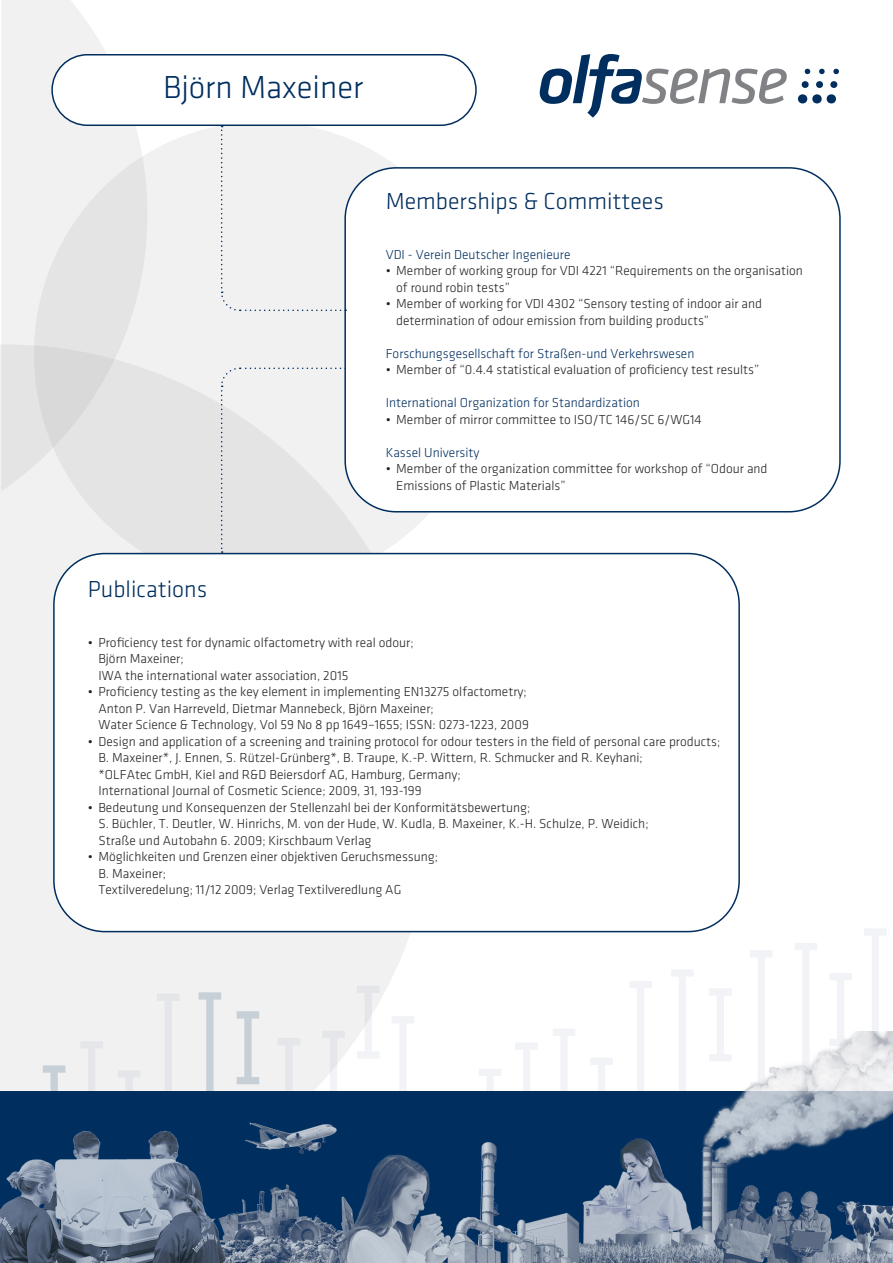
<style>
.page{position:relative;width:893px;height:1263px;background:#fff}
.page>*{position:absolute;margin:0;border:0;box-sizing:border-box;transform-origin:0 0}
.H0{font:300 33px "Klavika";color:#002e5e}
.t1{font:300 24px "Klavika";color:#002e5e}
.t2{font:300 13.5px/16.5px "Klavika";color:#231f20}
.t3{font:300 13.5px "Klavika";color:#002e5e}
</style>
<div class="page">
<svg style="left:709px;top:989px;width:22px;height:43px"></svg>
<svg style="left:830px;top:973px;width:22px;height:59px"></svg>
<svg style="left:750px;top:950px;width:22px;height:82px"></svg>
<svg style="left:553px;top:1029px;width:22px;height:3px"></svg>
<svg style="left:630px;top:981px;width:22px;height:51px"></svg>
<svg style="left:671px;top:970px;width:22px;height:62px"></svg>
<svg style="left:795px;top:943px;width:22px;height:89px"></svg>
<svg style="left:864px;top:929px;width:23px;height:103px"></svg>
<svg style="left:830px;top:81px;width:8px;height:7px"></svg>
<svg style="left:804px;top:68px;width:6px;height:6px"></svg>
<svg style="left:801px;top:81px;width:8px;height:7px"></svg>
<svg style="left:798px;top:94px;width:38px;height:10px"></svg>
<svg style="left:819px;top:68px;width:6px;height:6px"></svg>
<svg style="left:816px;top:81px;width:7px;height:7px"></svg>
<svg style="left:833px;top:68px;width:6px;height:6px"></svg>
<svg style="left:540px;top:54px;width:247px;height:64px"></svg>
<img style="left:0;top:1032px;width:893px;height:231px">
<svg style="left:1px;top:0;width:142px;height:344px;fill:#f1f1f1"></svg>
<svg style="left:34px;top:122px;width:457px;height:465px;fill:#f1f1f1"></svg>
<svg style="left:0;top:344px;width:436px;height:746px;fill:#f1f1f1"></svg>
<svg style="left:220px;top:367px;width:126px;height:186px"></svg>
<div style="left:52px;top:55px;width:424px;height:70px;background:#fff;border-radius:35px"></div>
<div style="left:51px;top:54px;width:426px;height:72px;border:2px solid #002e5e;border-radius:35px"></div>
<div style="left:345px;top:168px;width:495px;height:344px;background:#fff;border-radius:51px"></div>
<div style="left:344px;top:167px;width:497px;height:345px;border:2px solid #002e5e;border-radius:51px"></div>
<div style="left:54px;top:554px;width:685px;height:377px;background:#fff;border-radius:51px"></div>
<div style="left:53px;top:553px;width:687px;height:379px;border:2px solid #002e5e;border-radius:51px"></div>
<div style="left:220px;top:126px;width:126px;height:186px;background:#f1f1f1"></div>
<p class="H0" style="left:163px;top:70px;width:202px">Björn Maxeiner</p>
<h2 class="t1" style="left:386px;top:189px;width:280px">Memberships &amp; Committees</h2>
<p class="t3" style="left:386px;top:247px;width:186px">VDI - Verein Deutscher Ingenieure</p>
<p class="t2" style="left:396px;top:263px;width:408px;text-indent:-10px">• Member of working group for VDI 4221 “Requirements on the organisation of round robin tests”</p>
<p class="t2" style="left:396px;top:296px;width:367px;text-indent:-10px">• Member of working for VDI 4302 “Sensory testing of indoor air and determination of odour emission from building products”</p>
<p class="t3" style="left:386px;top:346px;width:310px">Forschungsgesellschaft for Straßen-und Verkehrswesen</p>
<p class="t2" style="left:386px;top:362px;width:375px">• Member of “0.4.4 statistical evaluation of proficiency test results”</p>
<p class="t3" style="left:386px;top:396px;width:256px">International Organization for Standardization</p>
<p class="t2" style="left:386px;top:411px;width:318px">• Member of mirror committee to ISO/TC 146/SC 6/WG14</p>
<p class="t3" style="left:386px;top:445px;width:95px">Kassel University</p>
<p class="t2" style="left:396px;top:461px;width:373px;text-indent:-10px">• Member of the organization committee for workshop of “Odour and<br>Emissions of Plastic Materials”</p>
<h2 class="t1" style="left:88px;top:577px;width:121px">Publications</h2>
<p class="t2" style="left:98px;top:634px;width:317px;text-indent:-11px">• Proficiency test for dynamic olfactometry with real odour;<br>Björn Maxeiner;<br>IWA the international water association, 2015</p>
<p class="t2" style="left:98px;top:683px;width:432px;text-indent:-11px">• Proficiency testing as the key element in implementing EN13275 olfactometry;<br>Anton P. Van Harreveld, Dietmar Mannebeck, Björn Maxeiner;<br>Water Science &amp; Technology, Vol 59 No 8 pp 1649–1655; ISSN: 0273-1223, 2009</p>
<p class="t2" style="left:98px;top:733px;width:623px;text-indent:-11px">• Design and application of a screening and training protocol for odour testers in the field of personal care products; B. Maxeiner*, J. Ennen, S. Rützel-Grünberg*, B. Traupe, K.-P. Wittern, R. Schmucker and R. Keyhani;<br>*OLFAtec GmbH, Kiel and R&amp;D Beiersdorf AG, Hamburg, Germany;<br>International Journal of Cosmetic Science; 2009, 31, 193-199</p>
<p class="t2" style="left:98px;top:799px;width:552px;text-indent:-11px">• Bedeutung und Konsequenzen der Stellenzahl bei der Konformitätsbewertung;<br>S. Büchler, T. Deutler, W. Hinrichs, M. von der Hude, W. Kudla, B. Maxeiner, K.-H. Schulze, P. Weidich;<br>Straße und Autobahn 6. 2009; Kirschbaum Verlag</p>
<p class="t2" style="left:98px;top:848px;width:341px;text-indent:-11px">• Möglichkeiten und Grenzen einer objektiven Geruchsmessung;<br>B. Maxeiner;<br>Textilveredelung; 11/12 2009; Verlag Textilveredlung AG</p>
</div>
